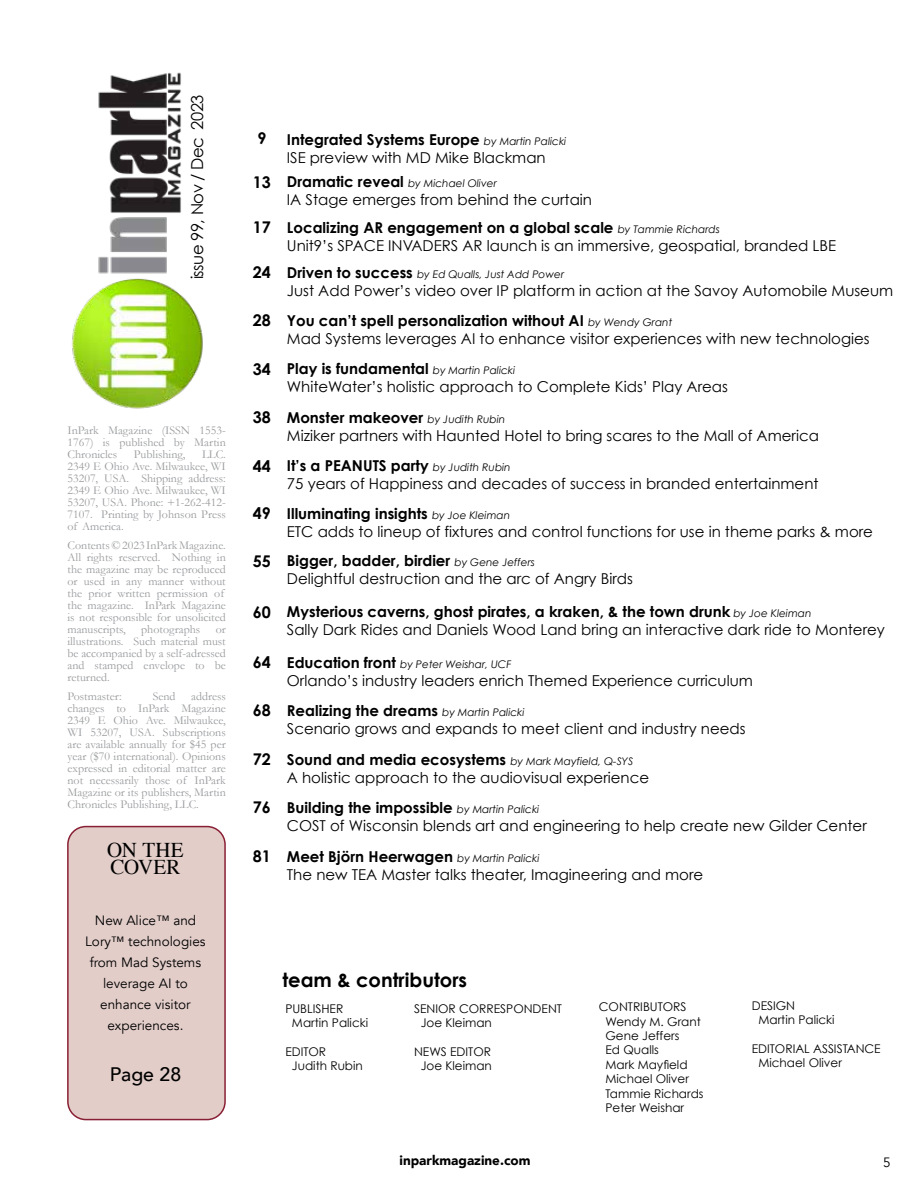
<style>
.page{position:relative;width:918px;height:1188px;background:#fff}
.page>*{position:absolute;margin:0;border:0;box-sizing:border-box;transform-origin:0 0}
.t1{font:21px/16.5px "Times";color:#000}
.t2{font:700 19.5px "Century Gothic";color:#000}
.t3{font:500 19.5px "Avenir";color:#000}
.t4{font:16.5px "Century Gothic";letter-spacing:-.03em;color:#000}
.t5{font:700 16.2px "Century Gothic";color:#000}
.t6{font:15px/30.6px "Century Gothic";color:#000}
.t7{font:700 15px/27.3px "Century Gothic";color:#000}
.t8{font:13.5px/21px "Avenir";color:#000;text-align:center}
.t9{font:900 13.5px "Avenir";color:#000}
.t10{font:12px/12px "Garamond";color:#999b9e;text-align:justify}
.t11{font:12px/14.4px "Century Gothic";color:#000}
.t12{font:italic 10.5px "Century Gothic";color:#000}
.s1{font-weight:700}
.s2{font-style:italic;font-size:10.5px}
.s3{font-weight:700;font-style:normal;font-size:16.2px}
.s4{font-weight:700;font-style:normal;font-size:15px}
.s5{font-weight:400}
.s6{font-size:16.2px}
.s7{font-weight:400;font-style:italic;font-size:10.5px}
.s8{font-weight:700;font-size:16.2px}
</style>
<div class="page">
<img style="left:72px;top:72px;width:131px;height:337px">
<div style="left:68px;top:827px;width:157px;height:293px;background:#e2cdc9;border-radius:18px"></div>
<div style="left:67px;top:826px;width:159px;height:294px;border:2px solid #891f34;border-radius:18px"></div>
<p class="t4" style="left:187px;top:279px;width:186px;rotate:-90deg">issue 99, Nov / Dec 2023</p>
<p class="t10" style="left:68px;top:425px;width:160px">InPark Magazine (ISSN 1553- 1767) is published by Martin Chronicles</p>
<p class="t10" style="left:134px;top:449px;width:53px">Publishing,</p>
<p class="t10" style="left:68px;top:449px;width:160px;text-indent:135px">LLC.<br>2349 E Ohio Ave. Milwaukee, WI 53207, USA. Shipping address:<br>2349 E Ohio Ave. Milwaukee, WI 53207, USA. Phone: +1-262-412- 7107. Printing by Johnson Press of America.</p>
<p class="t10" style="left:68px;top:539px;width:160px;text-align:left">Contents © 2023 InPark Magazine.<br>All rights reserved. Nothing in the magazine may be reproduced or used in any manner without the prior written permission of the magazine. InPark Magazine is not responsible for unsolicited manuscripts,</p>
<p class="t10" style="left:141px;top:623px;width:61px">photographs</p>
<p class="t10" style="left:68px;top:623px;width:160px;text-indent:148px">or illustrations. Such material must be accompanied by a self-adressed and stamped envelope to be returned.</p>
<p class="t10" style="left:68px;top:690px;width:56px">Postmaster:</p>
<p class="t10" style="left:153px;top:690px;width:24px">Send</p>
<p class="t10" style="left:68px;top:690px;width:160px;text-indent:124px">address changes to InPark Magazine 2349 E Ohio Ave. Milwaukee, WI 53207, USA. Subscriptions are available annually for $45 per year ($70 international). Opinions expressed in editorial matter are not necessarily those of InPark Magazine or its publishers, Martin Chronicles Publishing, LLC.</p>
<h1 class="t1" style="left:107px;top:840px;width:78px">ON THE<br>COVER</h1>
<p class="t8" style="left:85px;top:910px;width:122px">New Alice™ and<br>Lory™ technologies from Mad Systems leverage AI to enhance visitor experiences.</p>
<h2 class="t3" style="left:110px;top:1058px;width:73px">Page 28</h2>
<p class="t5" style="left:257px;top:128px;width:11px">9</p>
<p class="t6" style="left:287px;top:131px;width:281px;line-height:18px"><span class="s1">Integrated Systems Europe</span> <span class="s2">by Martin Palicki<br></span>ISE preview with MD Mike Blackman</p>
<p class="t12" style="left:253px;top:177px;width:246px"><span class="s3">13</span> <span class="s4">Dramatic reveal</span> by Michael Oliver</p>
<p class="t7" style="left:253px;top:186px;width:469px;text-indent:34px"><span class="s5">IA Stage emerges from behind the curtain<br></span><span class="s6">17</span> Localizing AR engagement on a global scale <span class="s7">by Tammie Richards</span></p>
<p class="t6" style="left:287px;top:230px;width:551px">Unit9’s SPACE INVADERS AR launch is an immersive, geospatial, branded LBE</p>
<p class="t12" style="left:253px;top:268px;width:313px"><span class="s3">24</span> <span class="s4">Driven to success</span> by Ed Qualls, Just Add Power</p>
<p class="t6" style="left:253px;top:276px;width:642px;line-height:29.5px;text-indent:34px">Just Add Power’s video over IP platform in action at the Savoy Automobile Museum<br><span class="s8">28</span> <span class="s1">You can’t spell personalization without AI</span> <span class="s2">by Wendy Grant</span></p>
<p class="t6" style="left:253px;top:323px;width:618px;text-indent:34px">Mad Systems leverages AI to enhance visitor experiences with new technologies<br><span class="s8">34</span> <span class="s1">Play is fundamental</span> <span class="s2">by Martin Palicki</span></p>
<p class="t6" style="left:253px;top:371px;width:477px;text-indent:34px">WhiteWater’s holistic approach to Complete Kids’ Play Areas<br><span class="s8">38</span> <span class="s1">Monster makeover</span> <span class="s2">by Judith Rubin</span></p>
<p class="t6" style="left:253px;top:420px;width:568px;text-indent:34px">Miziker partners with Haunted Hotel to bring scares to the Mall of America<br><span class="s8">44</span> <span class="s1">It’s a PEANUTS party</span> <span class="s2">by Judith Rubin</span></p>
<p class="t6" style="left:253px;top:469px;width:567px;line-height:29.5px;text-indent:34px">75 years of Happiness and decades of success in branded entertainment<br><span class="s8">49</span> <span class="s1">Illuminating insights</span> <span class="s2">by Joe Kleiman</span></p>
<p class="t6" style="left:253px;top:516px;width:622px;line-height:29.5px;text-indent:34px">ETC adds to lineup of fixtures and control functions for use in theme parks &amp; more<br><span class="s8">55</span> <span class="s1">Bigger, badder, birdier</span> <span class="s2">by Gene Jeffers</span></p>
<p class="t7" style="left:253px;top:562px;width:560px;line-height:32.7px;text-indent:34px"><span class="s5">Delightful destruction and the arc of Angry Birds<br></span><span class="s6">60</span> Mysterious caverns, ghost pirates, a kraken, &amp; the town drunk <span class="s7">by Joe Kleiman</span></p>
<p class="t6" style="left:287px;top:614px;width:600px">Sally Dark Rides and Daniels Wood Land bring an interactive dark ride to Monterey</p>
<p class="t12" style="left:253px;top:658px;width:260px"><span class="s3">64</span> <span class="s4">Education front</span> by Peter Weishar, UCF</p>
<p class="t6" style="left:253px;top:665px;width:502px;line-height:30px;text-indent:34px">Orlando’s industry leaders enrich Themed Experience curriculum<br><span class="s8">68</span> <span class="s1">Realizing the dreams</span> <span class="s2">by Martin Palicki</span></p>
<p class="t6" style="left:253px;top:713px;width:494px;text-indent:34px">Scenario grows and expands to meet client and industry needs<br><span class="s8">72</span> <span class="s1">Sound and media ecosystems</span> <span class="s2">by Mark Mayfield, Q-SYS</span></p>
<p class="t6" style="left:253px;top:762px;width:398px;text-indent:34px">A holistic approach to the audiovisual experience<br><span class="s8">76</span> <span class="s1">Building the impossible</span> <span class="s2">by Martin Palicki</span></p>
<p class="t6" style="left:253px;top:810px;width:616px;text-indent:34px">COST of Wisconsin blends art and engineering to help create new Gilder Center<br><span class="s8">81</span> <span class="s1">Meet Björn Heerwagen</span> <span class="s2">by Martin Palicki</span></p>
<p class="t6" style="left:287px;top:859px;width:418px">The new TEA Master talks theater, Imagineering and more</p>
<h2 class="t2" style="left:282px;top:967px;width:186px">team &amp; contributors</h2>
<p class="t11" style="left:421px;top:1001px;width:143px;text-indent:-7px">SENIOR CORRESPONDENT<br>Joe Kleiman</p>
<p class="t11" style="left:414px;top:1044px;width:79px;text-align:center">NEWS EDITOR<br>Joe Kleiman</p>
<p class="t11" style="left:292px;top:1001px;width:78px;text-indent:-7px">PUBLISHER<br>Martin Palicki</p>
<p class="t11" style="left:292px;top:1044px;width:72px;text-indent:-7px">EDITOR<br>Judith Rubin</p>
<p class="t11" style="left:606px;top:1000px;width:100px;text-indent:-7px">CONTRIBUTORS<br>Wendy M. Grant<br>Gene Jeffers<br>Ed Qualls<br>Mark Mayfield<br>Michael Oliver<br>Tammie Richards<br>Peter Weishar</p>
<p class="t11" style="left:758px;top:998px;width:78px;text-indent:-7px">DESIGN<br>Martin Palicki</p>
<p class="t11" style="left:758px;top:1041px;width:124px;text-indent:-7px">EDITORIAL ASSISTANCE<br>Michael Oliver</p>
<p class="t9" style="left:399px;top:1149px;width:133px">inparkmagazine.com</p>
<p class="t8" style="left:883px;top:1152px;width:9px">5</p>
</div>
